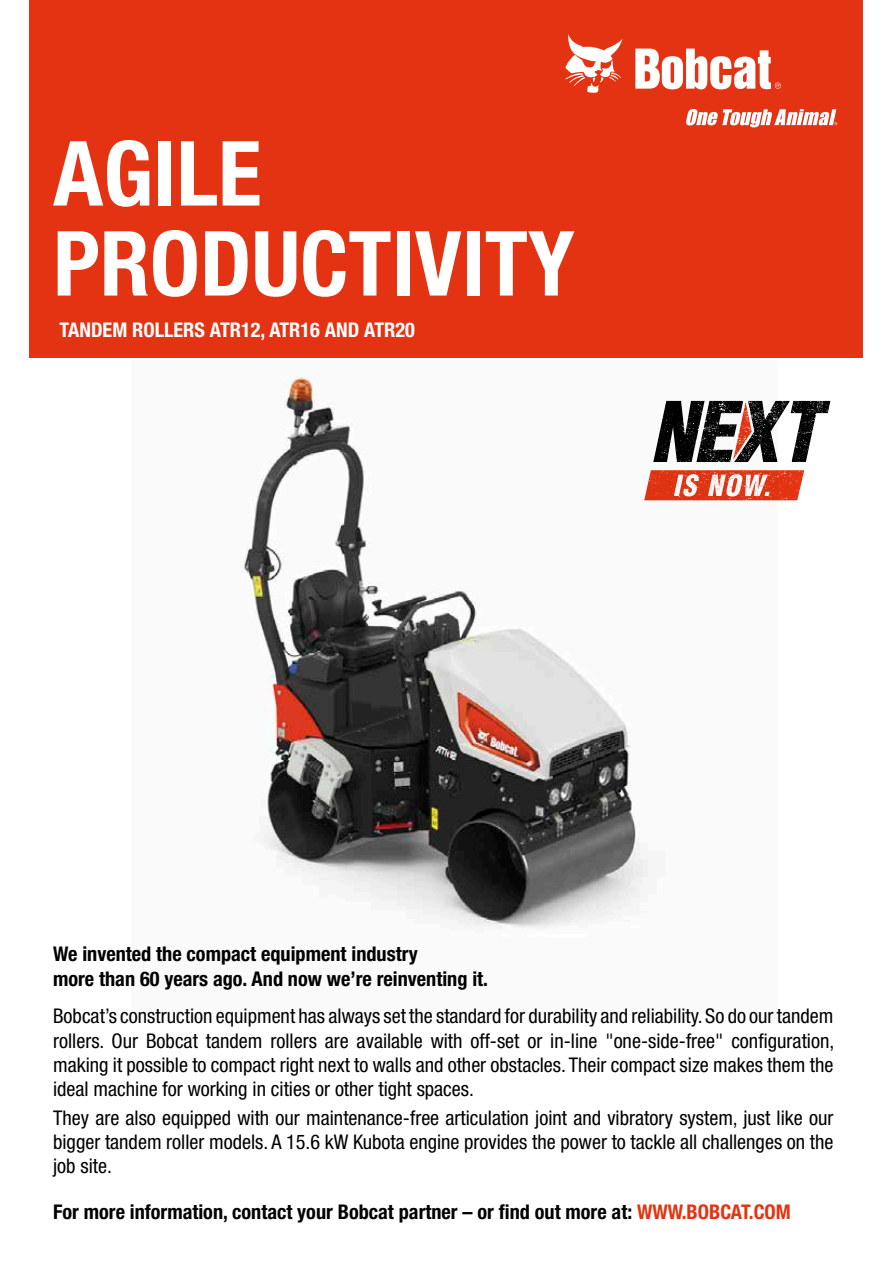
<style>
.page{position:relative;width:893px;height:1263px;background:#fff}
.page>*{position:absolute;margin:0;border:0;box-sizing:border-box;transform-origin:0 0}
.t1{font:700 condensed 90px/90px "Helvetica Neue LT Pro";color:#fff}
.t2{font:condensed 20.25px/24.3px "Helvetica Neue LT Pro";color:#000;text-align:justify}
.t3{font:700 condensed 20.25px/24.3px "Helvetica Neue LT Pro";color:#000}
.t4{font:700 condensed 20.25px "Helvetica Neue LT Pro";color:#fff}
.s1{color:#e43312}
</style>
<div class="page">
<svg style="left:778px;top:401px;width:52px;height:61px"></svg>
<svg style="left:778px;top:470px;width:26px;height:31px"></svg>
<div style="left:30px;top:0;width:833px;height:357px;background:#e43312"></div>
<svg style="left:565px;top:34px;width:57px;height:59px"></svg>
<svg style="left:635px;top:49px;width:146px;height:40px"></svg>
<svg style="left:686px;top:109px;width:151px;height:18px"></svg>
<img style="left:242px;top:375px;width:536px;height:554px">
<h1 class="t1" style="left:53px;top:129px;width:523px">AGILE<br>PRODUCTIVITY</h1>
<p class="t4" style="left:60px;top:317px;width:357px">TANDEM ROLLERS ATR12, ATR16 AND ATR20</p>
<p class="t3" style="left:53px;top:942px;width:436px">We invented the compact equipment industry<br>more than 60 years ago. And now we’re reinventing it.</p>
<p class="t2" style="left:53px;top:1004px;width:783px">Bobcat’s construction equipment has always set the standard for durability and reliability. So do our tandem rollers. Our Bobcat tandem rollers are available with off-set or in-line "one-side-free" configuration, making it possible to compact right next to walls and other obstacles. Their compact size makes them the ideal machine for working in cities or other tight spaces.</p>
<p class="t2" style="left:53px;top:1105px;width:782px">They are also equipped with our maintenance-free articulation joint and vibratory system, just like our bigger tandem roller models. A 15.6 kW Kubota engine provides the power to tackle all challenges on the job site.</p>
<p class="t3" style="left:53px;top:1200px;width:739px">For more information, contact your Bobcat partner – or find out more at: <span class="s1">WWW.BOBCAT.COM</span></p>
</div>
